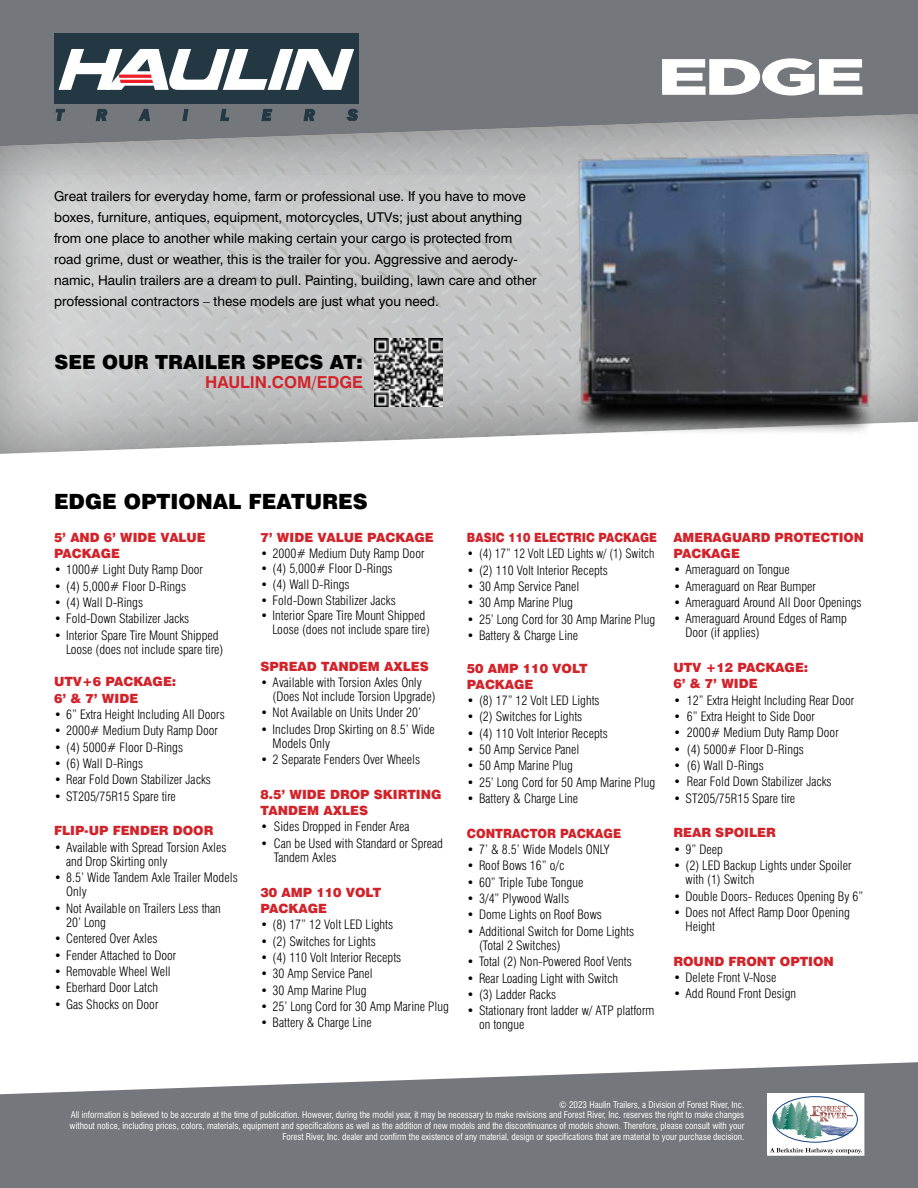
<style>
.page{position:relative;width:918px;height:1188px;background:#fff}
.page>*{position:absolute;margin:0;border:0;box-sizing:border-box;transform-origin:0 0}
.t1{font:900 51px "Gotham";color:#fff;scale:1.5 1}
.t2{font:900 21px "Swiss 721 BT";color:#000}
.t3{font:900 19.5px "Swiss 721 BT";color:#000}
.t4{font:700 16.5px "Swiss 721 BT";color:#d2232a}
.t5{font:13.5px/21px "Swiss 721 BT";color:#000}
.t6{font:300 condensed 12.75px/14.2px "Swiss 721 BT";color:#000}
.t7{font:900 12.75px/16.2px "Swiss 721 BT";color:#d2232a}
.t8{font:300 condensed 12.75px "Swiss 721 BT";color:#000;scale:.95 1}
.t9{font:900 12.75px "Swiss 721 BT";color:#d2232a;scale:.88 1}
.t10{font:900 12.75px "Swiss 721 BT";color:#d2232a;scale:.92 1}
.t11{font:condensed 9px/10.9px "Swiss 721 BT";color:#fff;text-align:right}
</style>
<div class="page">
<div style="left:0;top:0;width:918px;height:175px;background:#74777b"></div>
<svg style="left:0;top:108px;width:918px;height:346px;background:#bbbcbc"></svg>
<svg style="left:0;top:1062px;width:918px;height:126px;background:#878a8d"></svg>
<img style="left:524px;top:117px;width:373px;height:337px">
<img style="left:374px;top:338px;width:69px;height:69px">
<div style="left:54px;top:34px;width:305px;height:70px;background:#243843"></div>
<svg style="left:58px;top:49px;width:296px;height:41px"></svg>
<svg style="left:56px;top:109px;width:9px;height:12px"></svg>
<svg style="left:96px;top:109px;width:11px;height:12px"></svg>
<svg style="left:139px;top:109px;width:11px;height:12px"></svg>
<svg style="left:183px;top:109px;width:5px;height:12px"></svg>
<svg style="left:220px;top:109px;width:9px;height:12px"></svg>
<svg style="left:262px;top:109px;width:10px;height:12px"></svg>
<svg style="left:304px;top:109px;width:11px;height:12px"></svg>
<svg style="left:347px;top:109px;width:11px;height:12px"></svg>
<svg style="left:767px;top:1093px;width:97px;height:63px"></svg>
<p class="t5" style="left:54px;top:185px;width:484px">Great trailers for everyday home, farm or professional use. If you have to move boxes, furniture, antiques, equipment, motorcycles, UTVs; just about anything from one place to another while making certain your cargo is protected from road grime, dust or weather, this is the trailer for you. Aggressive and aerody&shy;namic, Haulin trailers are a dream to pull. Painting, building, lawn care and other professional contractors – these models are just what you need.</p>
<h3 class="t3" style="left:55px;top:350px;width:310px">SEE OUR TRAILER SPECS AT:</h3>
<p class="t4" style="left:205px;top:372px;width:159px">HAULIN.COM/EDGE</p>
<h2 class="t2" style="left:54px;top:489px;width:315px">EDGE OPTIONAL FEATURES</h2>
<h1 class="t1" style="left:657px;top:42px;width:140px">EDGE</h1>
<p class="t7" style="left:54px;top:529px;width:153px">5’ AND 6’ WIDE VALUE<br>PACKAGE</p>
<p class="t6" style="left:54px;top:563px;width:151px">• 1000# Light Duty Ramp Door</p>
<p class="t6" style="left:54px;top:579px;width:134px">• (4) 5,000# Floor D-Rings</p>
<p class="t6" style="left:54px;top:595px;width:91px">• (4) Wall D-Rings</p>
<p class="t6" style="left:54px;top:612px;width:137px">• Fold-Down Stabilizer Jacks</p>
<p class="t6" style="left:66px;top:628px;width:159px;text-indent:-12px">• Interior Spare Tire Mount Shipped<br>Loose (does not include spare tire)</p>
<p class="t7" style="left:54px;top:674px;width:124px">UTV+6 PACKAGE:<br>6’ &amp; 7’ WIDE</p>
<p class="t6" style="left:54px;top:707px;width:172px">• 6” Extra Height Including All Doors</p>
<p class="t6" style="left:54px;top:724px;width:166px">• 2000# Medium Duty Ramp Door</p>
<p class="t6" style="left:54px;top:740px;width:131px">• (4) 5000# Floor D-Rings</p>
<p class="t6" style="left:54px;top:756px;width:91px">• (6) Wall D-Rings</p>
<p class="t6" style="left:54px;top:773px;width:158px">• Rear Fold Down Stabilizer Jacks</p>
<p class="t6" style="left:54px;top:789px;width:123px">• ST205/75R15 Spare tire</p>
<p class="t7" style="left:54px;top:823px;width:161px">FLIP-UP FENDER DOOR</p>
<p class="t6" style="left:66px;top:840px;width:162px;text-indent:-12px">• Available with Spread Torsion Axles and Drop Skirting only</p>
<p class="t6" style="left:66px;top:870px;width:173px;text-indent:-12px">• 8.5’ Wide Tandem Axle Trailer Models<br>Only</p>
<p class="t6" style="left:66px;top:901px;width:156px;text-indent:-12px">• Not Available on Trailers Less than<br>20’ Long</p>
<p class="t6" style="left:54px;top:931px;width:105px">• Centered Over Axles</p>
<p class="t6" style="left:54px;top:948px;width:124px">• Fender Attached to Door</p>
<p class="t6" style="left:54px;top:964px;width:118px">• Removable Wheel Well</p>
<p class="t6" style="left:54px;top:980px;width:106px">• Eberhard Door Latch</p>
<p class="t6" style="left:54px;top:997px;width:106px">• Gas Shocks on Door</p>
<p class="t7" style="left:260px;top:529px;width:175px">7’ WIDE VALUE PACKAGE</p>
<p class="t6" style="left:260px;top:546px;width:166px">• 2000# Medium Duty Ramp Door</p>
<p class="t6" style="left:260px;top:562px;width:134px">• (4) 5,000# Floor D-Rings</p>
<p class="t6" style="left:260px;top:577px;width:91px">• (4) Wall D-Rings</p>
<p class="t6" style="left:260px;top:593px;width:137px">• Fold-Down Stabilizer Jacks</p>
<p class="t6" style="left:273px;top:609px;width:159px;line-height:13.5px;text-indent:-12px">• Interior Spare Tire Mount Shipped<br>Loose (does not include spare tire)</p>
<p class="t7" style="left:260px;top:658px;width:170px">SPREAD TANDEM AXLES</p>
<p class="t6" style="left:273px;top:675px;width:165px;text-indent:-12px">• Available with Torsion Axles Only (Does Not include Torsion Upgrade)</p>
<p class="t6" style="left:260px;top:706px;width:162px">• Not Available on Units Under 20’</p>
<p class="t6" style="left:273px;top:722px;width:164px;text-indent:-12px">• Includes Drop Skirting on 8.5’ Wide<br>Models Only</p>
<p class="t6" style="left:260px;top:752px;width:161px">• 2 Separate Fenders Over Wheels</p>
<p class="t7" style="left:260px;top:786px;width:183px">8.5’ WIDE DROP SKIRTING<br>TANDEM AXLES</p>
<p class="t6" style="left:260px;top:820px;width:151px">• Sides Dropped in Fender Area</p>
<p class="t6" style="left:274px;top:836px;width:170px;text-indent:-14px">• Can be Used with Standard or Spread<br>Tandem Axles</p>
<p class="t7" style="left:260px;top:884px;width:122px">30 AMP 110 VOLT<br>PACKAGE</p>
<p class="t6" style="left:260px;top:917px;width:134px">• (8) 17” 12 Volt LED Lights</p>
<p class="t6" style="left:260px;top:934px;width:117px">• (2) Switches for Lights</p>
<p class="t6" style="left:260px;top:950px;width:142px">• (4) 110 Volt Interior Recepts</p>
<p class="t6" style="left:260px;top:966px;width:114px">• 30 Amp Service Panel</p>
<p class="t6" style="left:260px;top:983px;width:108px">• 30 Amp Marine Plug</p>
<p class="t6" style="left:260px;top:999px;width:190px">• 25’ Long Cord for 30 Amp Marine Plug</p>
<p class="t6" style="left:260px;top:1015px;width:113px">• Battery &amp; Charge Line</p>
<p class="t9" style="left:467px;top:530px;width:217px">BASIC 110 ELECTRIC PACKAGE</p>
<p class="t8" style="left:467px;top:546px;width:199px">• (4) 17” 12 Volt LED Lights w/ (1) Switch</p>
<p class="t6" style="left:467px;top:563px;width:142px">• (2) 110 Volt Interior Recepts</p>
<p class="t6" style="left:467px;top:579px;width:114px">• 30 Amp Service Panel</p>
<p class="t6" style="left:467px;top:596px;width:108px">• 30 Amp Marine Plug</p>
<p class="t6" style="left:467px;top:612px;width:190px">• 25’ Long Cord for 30 Amp Marine Plug</p>
<p class="t6" style="left:467px;top:628px;width:113px">• Battery &amp; Charge Line</p>
<p class="t7" style="left:467px;top:660px;width:122px">50 AMP 110 VOLT<br>PACKAGE</p>
<p class="t6" style="left:467px;top:693px;width:134px">• (8) 17” 12 Volt LED Lights</p>
<p class="t6" style="left:467px;top:710px;width:117px">• (2) Switches for Lights</p>
<p class="t6" style="left:467px;top:726px;width:142px">• (4) 110 Volt Interior Recepts</p>
<p class="t6" style="left:467px;top:742px;width:114px">• 50 Amp Service Panel</p>
<p class="t6" style="left:467px;top:759px;width:108px">• 50 Amp Marine Plug</p>
<p class="t6" style="left:467px;top:775px;width:190px">• 25’ Long Cord for 50 Amp Marine Plug</p>
<p class="t6" style="left:467px;top:791px;width:113px">• Battery &amp; Charge Line</p>
<p class="t10" style="left:467px;top:825px;width:169px">CONTRACTOR PACKAGE</p>
<p class="t6" style="left:467px;top:842px;width:144px">• 7’ &amp; 8.5’ Wide Models ONLY</p>
<p class="t6" style="left:467px;top:859px;width:99px">• Roof Bows 16” o/c</p>
<p class="t6" style="left:467px;top:875px;width:118px">• 60” Triple Tube Tongue</p>
<p class="t6" style="left:467px;top:891px;width:104px">• 3/4” Plywood Walls</p>
<p class="t6" style="left:467px;top:908px;width:136px">• Dome Lights on Roof Bows</p>
<p class="t6" style="left:479px;top:924px;width:156px;text-indent:-12px">• Additional Switch for Dome Lights (Total 2 Switches)</p>
<p class="t6" style="left:467px;top:954px;width:166px">• Total (2) Non-Powered Roof Vents</p>
<p class="t6" style="left:467px;top:971px;width:153px">• Rear Loading Light with Switch</p>
<p class="t6" style="left:467px;top:987px;width:91px">• (3) Ladder Racks</p>
<p class="t6" style="left:479px;top:1003px;width:177px;text-indent:-12px">• Stationary front ladder w/ ATP platform on tongue</p>
<p class="t7" style="left:673px;top:529px;width:192px">AMERAGUARD PROTECTION<br>PACKAGE</p>
<p class="t6" style="left:673px;top:563px;width:118px">• Ameraguard on Tongue</p>
<p class="t6" style="left:673px;top:579px;width:144px">• Ameraguard on Rear Bumper</p>
<p class="t6" style="left:673px;top:595px;width:190px">• Ameraguard Around All Door Openings</p>
<p class="t6" style="left:686px;top:612px;width:163px;text-indent:-12px">• Ameraguard Around Edges of Ramp<br>Door (if applies)</p>
<p class="t7" style="left:673px;top:659px;width:136px">UTV +12 PACKAGE:<br>6’ &amp; 7’ WIDE</p>
<p class="t6" style="left:673px;top:693px;width:182px">• 12” Extra Height Including Rear Door</p>
<p class="t6" style="left:673px;top:709px;width:143px">• 6” Extra Height to Side Door</p>
<p class="t6" style="left:673px;top:726px;width:167px">• 2000# Medium Duty Ramp Door</p>
<p class="t6" style="left:673px;top:742px;width:132px">• (4) 5000# Floor D-Rings</p>
<p class="t6" style="left:673px;top:758px;width:92px">• (6) Wall D-Rings</p>
<p class="t6" style="left:673px;top:775px;width:160px">• Rear Fold Down Stabilizer Jacks</p>
<p class="t6" style="left:673px;top:791px;width:123px">• ST205/75R15 Spare tire</p>
<p class="t7" style="left:673px;top:825px;width:104px">REAR SPOILER</p>
<p class="t6" style="left:673px;top:842px;width:51px">• 9” Deep</p>
<p class="t6" style="left:686px;top:858px;width:168px;text-indent:-12px">• (2) LED Backup Lights under Spoiler with (1) Switch</p>
<p class="t6" style="left:673px;top:889px;width:191px">• Double Doors- Reduces Opening By 6”</p>
<p class="t6" style="left:686px;top:905px;width:166px;text-indent:-12px">• Does not Affect Ramp Door Opening<br>Height</p>
<p class="t7" style="left:673px;top:953px;width:162px">ROUND FRONT OPTION</p>
<p class="t6" style="left:673px;top:970px;width:104px">• Delete Front V-Nose</p>
<p class="t6" style="left:673px;top:987px;width:124px">• Add Round Front Design</p>
<p class="t11" style="left:70px;top:1099px;width:676px">© 2023 Haulin Trailers, a Division of Forest River, Inc.<br>All information is believed to be accurate at the time of publication. However, during the model year, it may be necessary to make revisions and Forest River, Inc. reserves the right to make changes without notice, including prices, colors, materials, equipment and specifications as well as the addition of new models and the discontinuance of models shown. Therefore, please consult with your Forest River, Inc. dealer and confirm the existence of any material, design or specifications that are material to your purchase decision.</p>
</div>
